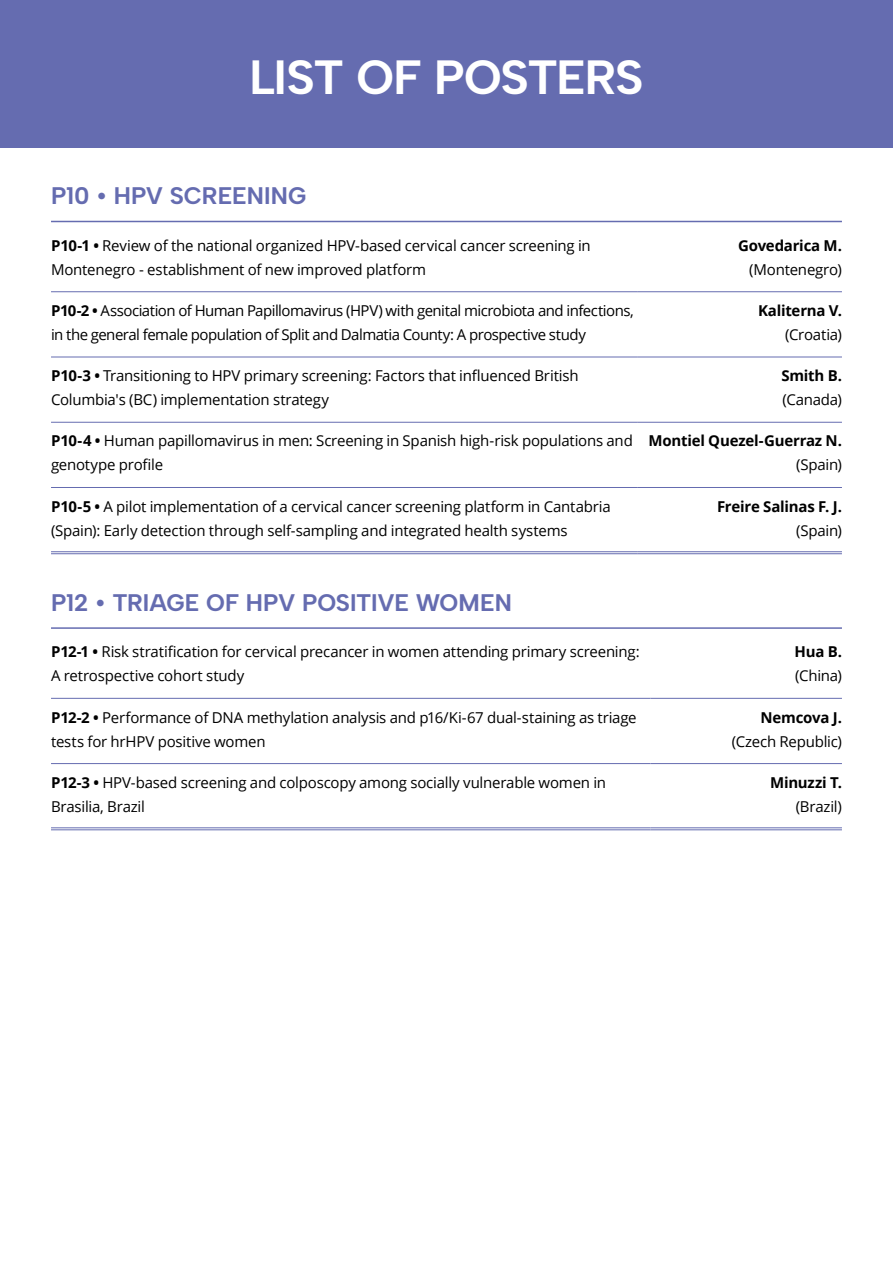
<style>
.page{position:relative;width:893px;height:1263px;background:#fff}
.page>*{position:absolute;margin:0;border:0;box-sizing:border-box;transform-origin:0 0}
.t1{font:700 48px "Albert Sans";letter-spacing:-.025em;color:#fff}
.t2{font:700 24px "Albert Sans";color:#656cb0}
.t3{font:15px/24px "Open Sans";letter-spacing:-.015em;color:#000}
.t4{font:15px/24px "Open Sans";letter-spacing:-.035em;color:#000}
.t5{font:700 15px "Open Sans";letter-spacing:-.015em;color:#000}
.s1{font-weight:700}
</style>
<div class="page">
<div style="left:0;top:0;width:893px;height:148px;background:#656cb0"></div>
<hr style="left:51px;top:291px;width:587px;height:1px;background:#656cb0">
<hr style="left:638px;top:291px;width:204px;height:1px;background:#656cb0">
<hr style="left:51px;top:357px;width:587px;height:1px;background:#656cb0">
<hr style="left:638px;top:357px;width:204px;height:1px;background:#656cb0">
<hr style="left:51px;top:422px;width:587px;height:1px;background:#656cb0">
<hr style="left:638px;top:422px;width:204px;height:1px;background:#656cb0">
<hr style="left:51px;top:487px;width:587px;height:1px;background:#656cb0">
<hr style="left:51px;top:551px;width:587px;height:1px;background:#656cb0">
<hr style="left:51px;top:553px;width:587px;height:1px;background:#656cb0">
<hr style="left:638px;top:487px;width:204px;height:1px;background:#656cb0">
<hr style="left:638px;top:551px;width:204px;height:1px;background:#656cb0">
<hr style="left:638px;top:553px;width:204px;height:1px;background:#656cb0">
<hr style="left:51px;top:698px;width:600px;height:1px;background:#656cb0">
<hr style="left:651px;top:698px;width:191px;height:1px;background:#656cb0">
<hr style="left:51px;top:763px;width:600px;height:1px;background:#656cb0">
<hr style="left:51px;top:827px;width:600px;height:1px;background:#656cb0">
<hr style="left:51px;top:829px;width:600px;height:1px;background:#656cb0">
<hr style="left:651px;top:763px;width:191px;height:1px;background:#656cb0">
<hr style="left:651px;top:827px;width:191px;height:1px;background:#656cb0">
<hr style="left:651px;top:829px;width:191px;height:1px;background:#656cb0">
<hr style="left:51px;top:221px;width:791px;height:1px;background:#656cb0">
<hr style="left:51px;top:627px;width:791px;height:2px;background:#656cb0">
<h1 class="t1" style="left:249px;top:48px;width:396px">LIST OF POSTERS</h1>
<h2 class="t2" style="left:51px;top:181px;width:257px">P10 • HPV SCREENING</h2>
<p class="t3" style="left:51px;top:233px;width:541px"><span class="s1">P10-1 •</span> Review of the national organized HPV-based cervical cancer screening in<br>Montenegro - establishment of new improved platform</p>
<p class="t5" style="left:738px;top:235px;width:105px">Govedarica M.</p>
<p class="t3" style="left:749px;top:257px;width:94px">(Montenegro)</p>
<p class="t4" style="left:51px;top:298px;width:584px"><span class="s1">P10-2 •</span> Association of Human Papillomavirus (HPV) with genital microbiota and infections, in the general female population of Split and Dalmatia County: A prospective study</p>
<p class="t5" style="left:758px;top:300px;width:85px">Kaliterna V.</p>
<p class="t3" style="left:785px;top:322px;width:58px">(Croatia)</p>
<p class="t3" style="left:51px;top:363px;width:529px"><span class="s1">P10-3 •</span> Transitioning to HPV primary screening: Factors that influenced British<br>Columbia's (BC) implementation strategy</p>
<p class="t5" style="left:781px;top:365px;width:62px">Smith B.</p>
<p class="t3" style="left:782px;top:387px;width:61px">(Canada)</p>
<p class="t3" style="left:51px;top:429px;width:583px"><span class="s1">P10-4 •</span> Human papillomavirus in men: Screening in Spanish high-risk populations and genotype profile</p>
<p class="t5" style="left:648px;top:430px;width:195px">Montiel Quezel-Guerraz N.</p>
<p class="t3" style="left:796px;top:453px;width:47px">(Spain)</p>
<p class="t3" style="left:51px;top:494px;width:561px"><span class="s1">P10-5 •</span> A pilot implementation of a cervical cancer screening platform in Cantabria (Spain): Early detection through self-sampling and integrated health systems</p>
<p class="t5" style="left:717px;top:496px;width:126px">Freire Salinas F. J.</p>
<p class="t3" style="left:796px;top:518px;width:47px">(Spain)</p>
<h2 class="t2" style="left:51px;top:588px;width:462px">P12 • TRIAGE OF HPV POSITIVE WOMEN</h2>
<p class="t3" style="left:51px;top:639px;width:590px"><span class="s1">P12-1 •</span> Risk stratification for cervical precancer in women attending primary screening:<br>A retrospective cohort study</p>
<p class="t5" style="left:794px;top:641px;width:49px">Hua B.</p>
<p class="t3" style="left:795px;top:663px;width:48px">(China)</p>
<p class="t3" style="left:51px;top:705px;width:587px"><span class="s1">P12-2 •</span> Performance of DNA methylation analysis and p16/Ki-67 dual-staining as triage tests for hrHPV positive women</p>
<p class="t5" style="left:760px;top:706px;width:83px">Nemcova J.</p>
<p class="t3" style="left:732px;top:729px;width:111px">(Czech Republic)</p>
<p class="t3" style="left:51px;top:770px;width:557px"><span class="s1">P12-3 •</span> HPV-based screening and colposcopy among socially vulnerable women in<br>Brasilia, Brazil</p>
<p class="t5" style="left:770px;top:772px;width:73px">Minuzzi T.</p>
<p class="t3" style="left:796px;top:794px;width:48px">(Brazil)</p>
</div>
